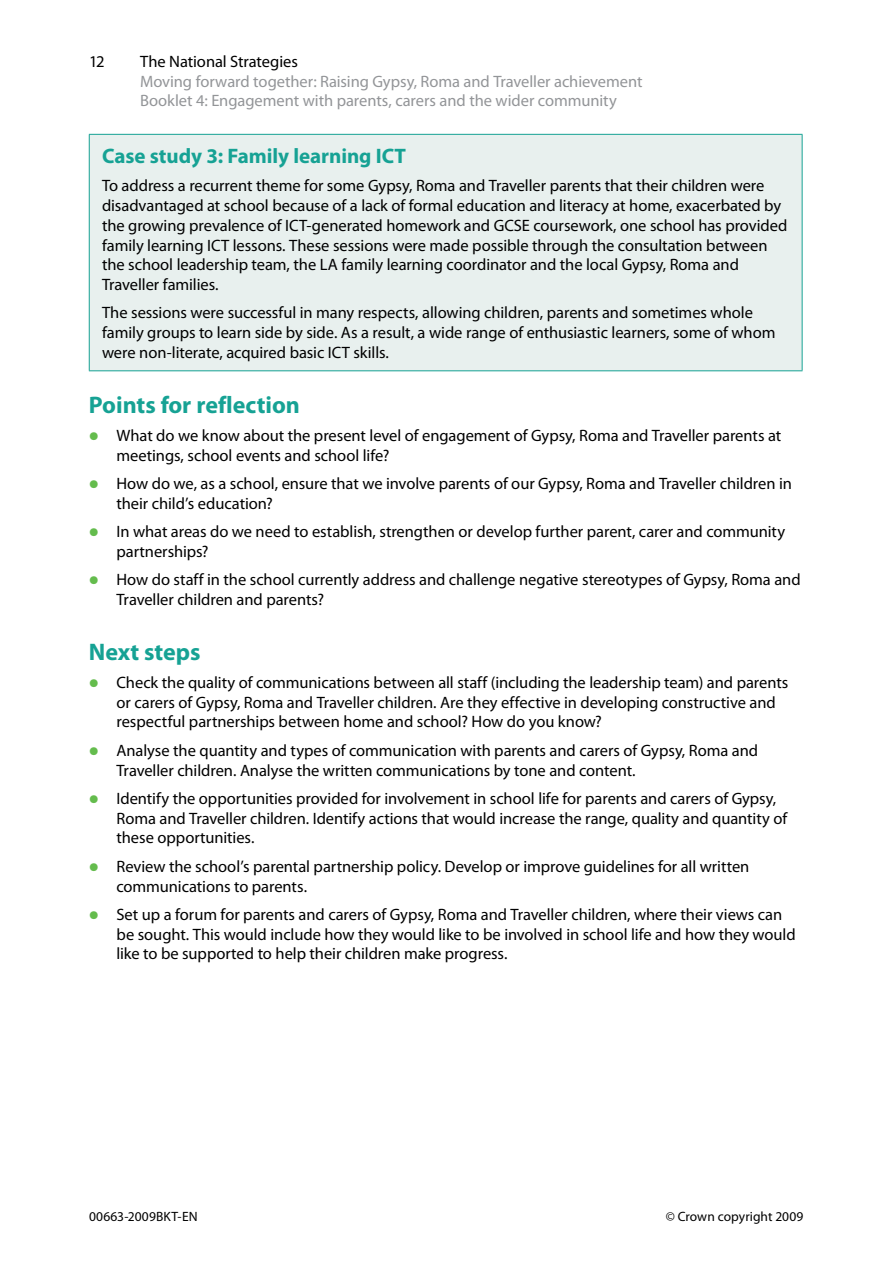
<style>
.page{position:relative;width:893px;height:1263px;background:#fff}
.page>*{position:absolute;margin:0;border:0;box-sizing:border-box;transform-origin:0 0}
.t1{font:700 24px "Myriad Pro";color:#16a294}
.t2{font:700 21px "Myriad Pro";letter-spacing:-.005em;color:#16a294}
.t3{font:16.5px/19.8px "Myriad Pro";letter-spacing:-.005em;color:#000}
.t4{font:16.5px/19.8px "Myriad Pro";letter-spacing:-.005em;color:#939598}
.t5{font:13.5px "Myriad Pro";letter-spacing:.005em;color:#000}
.s1{font-weight:700;font-size:30px;color:#64bc4d}
</style>
<div class="page">
<div style="left:89px;top:134px;width:713px;height:237px;background:#e8f0ee"></div>
<hr style="left:89px;top:134px;width:713px;height:1px;background:#16a294">
<hr style="left:89px;top:135px;width:1px;height:235px;background:#16a294">
<hr style="left:802px;top:135px;width:1px;height:235px;background:#16a294">
<hr style="left:89px;top:370px;width:713px;height:1px;background:#16a294">
<p class="t3" style="left:89px;top:51px;width:17px">12</p>
<p class="t3" style="left:140px;top:51px;width:159px">The National Strategies</p>
<p class="t4" style="left:140px;top:71px;width:504px">Moving forward together: Raising Gypsy, Roma and Traveller achievement<br>Booklet 4: Engagement with parents, carers and the wider community</p>
<p class="t2" style="left:102px;top:142px;width:306px">Case study 3: Family learning ICT</p>
<p class="t3" style="left:102px;top:175px;width:687px">To address a recurrent theme for some Gypsy, Roma and Traveller parents that their children were disadvantaged at school because of a lack of formal education and literacy at home, exacerbated by the growing prevalence of ICT-generated homework and GCSE coursework, one school has provided family learning ICT lessons. These sessions were made possible through the consultation between the school leadership team, the LA family learning coordinator and the local Gypsy, Roma and Traveller families.</p>
<p class="t3" style="left:102px;top:303px;width:675px">The sessions were successful in many respects, allowing children, parents and sometimes whole family groups to learn side by side. As a result, a wide range of enthusiastic learners, some of whom were non-literate, acquired basic ICT skills.</p>
<h1 class="t1" style="left:89px;top:389px;width:213px">Points for reflection</h1>
<p class="t3" style="left:117px;top:425px;width:666px;text-indent:-28px"><span class="s1">•</span> What do we know about the present level of engagement of Gypsy, Roma and Traveller parents at meetings, school events and school life?</p>
<p class="t3" style="left:117px;top:473px;width:677px;text-indent:-28px"><span class="s1">•</span> How do we, as a school, ensure that we involve parents of our Gypsy, Roma and Traveller children in their child’s education?</p>
<p class="t3" style="left:117px;top:522px;width:670px;text-indent:-28px"><span class="s1">•</span> In what areas do we need to establish, strengthen or develop further parent, carer and community partnerships?</p>
<p class="t3" style="left:117px;top:570px;width:686px;text-indent:-28px"><span class="s1">•</span> How do staff in the school currently address and challenge negative stereotypes of Gypsy, Roma and<br>Traveller children and parents?</p>
<h1 class="t1" style="left:89px;top:636px;width:113px">Next steps</h1>
<p class="t3" style="left:117px;top:672px;width:673px;text-indent:-28px"><span class="s1">•</span> Check the quality of communications between all staff (including the leadership team) and parents or carers of Gypsy, Roma and Traveller children. Are they effective in developing constructive and respectful partnerships between home and school? How do you know?</p>
<p class="t3" style="left:117px;top:740px;width:643px;text-indent:-28px"><span class="s1">•</span> Analyse the quantity and types of communication with parents and carers of Gypsy, Roma and<br>Traveller children. Analyse the written communications by tone and content.</p>
<p class="t3" style="left:117px;top:788px;width:672px;text-indent:-28px"><span class="s1">•</span> Identify the opportunities provided for involvement in school life for parents and carers of Gypsy,<br>Roma and Traveller children. Identify actions that would increase the range, quality and quantity of these opportunities.</p>
<p class="t3" style="left:117px;top:856px;width:634px;text-indent:-28px"><span class="s1">•</span> Review the school’s parental partnership policy. Develop or improve guidelines for all written communications to parents.</p>
<p class="t3" style="left:117px;top:904px;width:681px;text-indent:-28px"><span class="s1">•</span> Set up a forum for parents and carers of Gypsy, Roma and Traveller children, where their views can be sought. This would include how they would like to be involved in school life and how they would like to be supported to help their children make progress.</p>
<p class="t5" style="left:89px;top:1208px;width:110px">00663-2009BKT-EN</p>
<p class="t5" style="left:666px;top:1208px;width:139px">© Crown copyright 2009</p>
</div>
